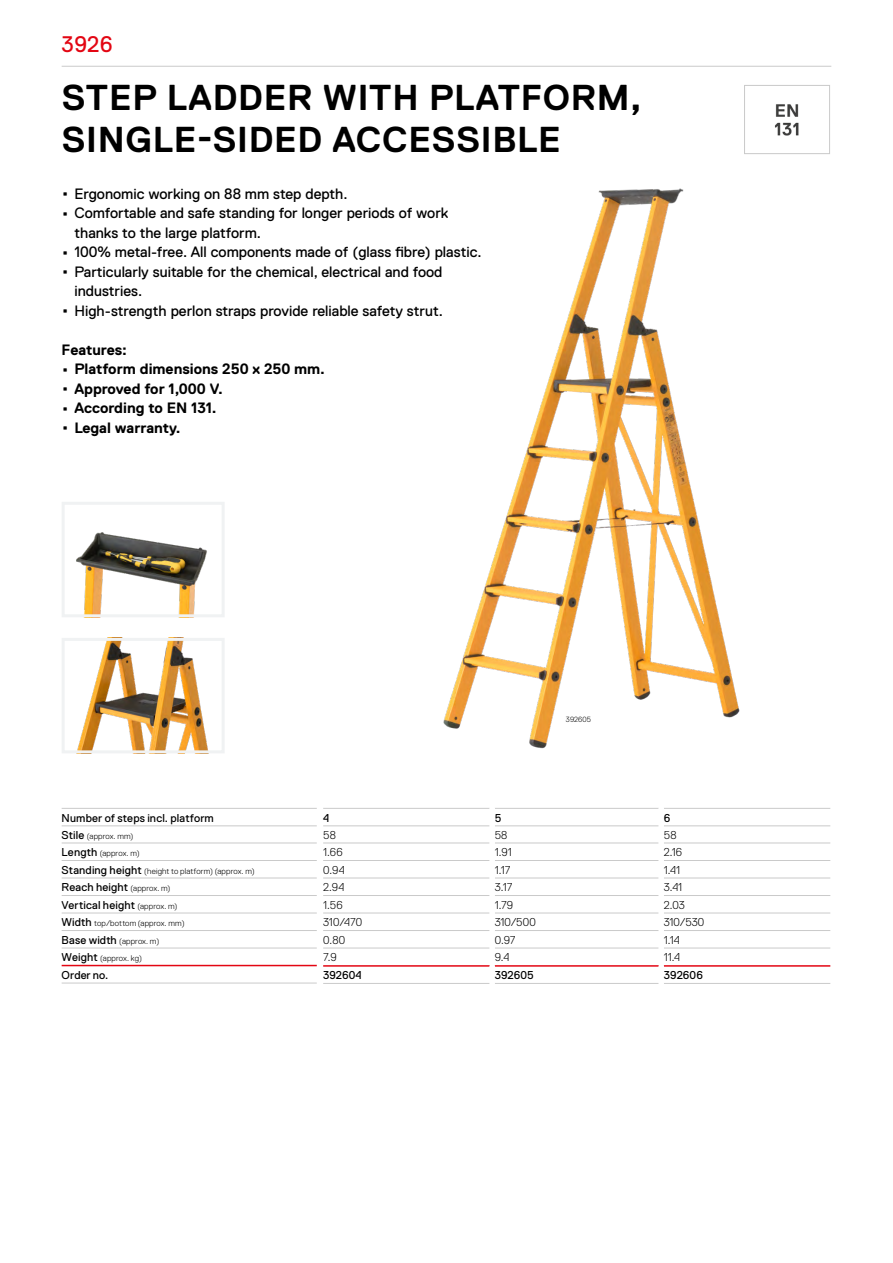
<style>
.page{position:relative;width:893px;height:1263px;background:#fff}
.page>*{position:absolute;margin:0;border:0;box-sizing:border-box;transform-origin:0 0}
.t1{font:700 36px/42px "Replica Pro";letter-spacing:.02em;color:#000}
.t2{font:22.5px "Replica Pro";color:#e30613}
.t3{font:15px "Replica Pro";color:#000}
.t4{font:700 15px/19.5px "Replica Pro";color:#000}
.t5{font:11.4px/17.5px "Replica Pro";letter-spacing:.01em;color:#000}
.t6{font:300 11.4px "Replica Pro";letter-spacing:.005em;color:#000}
.t7{font:300 8.25px/17.4px "Replica Pro";letter-spacing:.02em;color:#000}
.t8{font:300 7.5px "Replica Pro";letter-spacing:.02em;color:#000}
.s1{font-size:27px}
.s2{font-weight:400;font-size:27px}
.s3{font-weight:400;font-size:11.4px}
.s4{font-weight:300;font-size:8.25px}
</style>
<div class="page">
<hr style="left:62px;top:66px;width:769px;height:1px;background:#cacaca">
<img style="left:77px;top:642px;width:131px;height:107px">
<div style="left:62px;top:638px;width:163px;height:115px;border:3px solid #f0f2f3"></div>
<img style="left:76px;top:532px;width:131px;height:81px">
<div style="left:62px;top:502px;width:163px;height:115px;border:3px solid #f0f2f3"></div>
<img style="left:443px;top:188px;width:297px;height:561px">
<hr style="left:323px;top:808px;width:167px;height:1px;background:#cacaca">
<hr style="left:495px;top:808px;width:164px;height:1px;background:#cacaca">
<hr style="left:664px;top:808px;width:166px;height:1px;background:#cacaca">
<hr style="left:323px;top:983px;width:167px;height:1px;background:#cacaca">
<hr style="left:495px;top:983px;width:164px;height:1px;background:#cacaca">
<hr style="left:664px;top:983px;width:166px;height:1px;background:#cacaca">
<hr style="left:323px;top:825px;width:167px;height:1px;background:#cacaca">
<hr style="left:495px;top:825px;width:164px;height:1px;background:#cacaca">
<hr style="left:664px;top:825px;width:166px;height:1px;background:#cacaca">
<hr style="left:323px;top:843px;width:167px;height:1px;background:#cacaca">
<hr style="left:495px;top:843px;width:164px;height:1px;background:#cacaca">
<hr style="left:664px;top:843px;width:166px;height:1px;background:#cacaca">
<hr style="left:323px;top:860px;width:167px;height:1px;background:#cacaca">
<hr style="left:495px;top:860px;width:164px;height:1px;background:#cacaca">
<hr style="left:664px;top:860px;width:166px;height:1px;background:#cacaca">
<hr style="left:323px;top:878px;width:167px;height:1px;background:#cacaca">
<hr style="left:495px;top:878px;width:164px;height:1px;background:#cacaca">
<hr style="left:664px;top:878px;width:166px;height:1px;background:#cacaca">
<hr style="left:323px;top:895px;width:167px;height:1px;background:#cacaca">
<hr style="left:495px;top:895px;width:164px;height:1px;background:#cacaca">
<hr style="left:664px;top:895px;width:166px;height:1px;background:#cacaca">
<hr style="left:323px;top:913px;width:167px;height:1px;background:#cacaca">
<hr style="left:495px;top:913px;width:164px;height:1px;background:#cacaca">
<hr style="left:664px;top:913px;width:166px;height:1px;background:#cacaca">
<hr style="left:323px;top:930px;width:167px;height:1px;background:#cacaca">
<hr style="left:495px;top:930px;width:164px;height:1px;background:#cacaca">
<hr style="left:664px;top:930px;width:166px;height:1px;background:#cacaca">
<hr style="left:323px;top:948px;width:167px;height:1px;background:#cacaca">
<hr style="left:495px;top:948px;width:164px;height:1px;background:#cacaca">
<hr style="left:664px;top:948px;width:166px;height:1px;background:#cacaca">
<hr style="left:323px;top:965px;width:167px;height:2px;background:#e30613">
<hr style="left:495px;top:965px;width:164px;height:2px;background:#e30613">
<hr style="left:664px;top:965px;width:166px;height:2px;background:#e30613">
<hr style="left:62px;top:808px;width:255px;height:1px;background:#cacaca">
<hr style="left:62px;top:983px;width:255px;height:1px;background:#cacaca">
<hr style="left:62px;top:825px;width:255px;height:1px;background:#cacaca">
<hr style="left:62px;top:843px;width:255px;height:1px;background:#cacaca">
<hr style="left:62px;top:860px;width:255px;height:1px;background:#cacaca">
<hr style="left:62px;top:878px;width:255px;height:1px;background:#cacaca">
<hr style="left:62px;top:895px;width:255px;height:1px;background:#cacaca">
<hr style="left:62px;top:913px;width:255px;height:1px;background:#cacaca">
<hr style="left:62px;top:930px;width:255px;height:1px;background:#cacaca">
<hr style="left:62px;top:948px;width:255px;height:1px;background:#cacaca">
<hr style="left:62px;top:965px;width:255px;height:1px;background:#e30613">
<img style="left:774px;top:104px;width:25px;height:32px">
<div style="left:744px;top:85px;width:86px;height:69px;border:1px solid #cacaca"></div>
<h2 class="t2" style="left:62px;top:31px;width:52px">3926</h2>
<h1 class="t1" style="left:62px;top:76px;width:581px">STEP LADDER WITH PLATFORM,<br>SINGLE-SIDED ACCESSIBLE</h1>
<p class="t3" style="left:62px;top:185px;width:288px"><span class="s1">·</span> Ergonomic working on 88 mm step depth.</p>
<p class="t3" style="left:62px;top:205px;width:388px"><span class="s1">·</span> Comfortable and safe standing for longer periods of work</p>
<p class="t3" style="left:74px;top:224px;width:188px">thanks to the large platform.</p>
<p class="t3" style="left:62px;top:244px;width:421px"><span class="s1">·</span> 100% metal-free. All components made of (glass fibre) plastic.</p>
<p class="t3" style="left:62px;top:263px;width:382px"><span class="s1">·</span> Particularly suitable for the chemical, electrical and food</p>
<p class="t3" style="left:74px;top:283px;width:69px">industries.</p>
<p class="t3" style="left:62px;top:302px;width:383px"><span class="s1">·</span> High-strength perlon straps provide reliable safety strut.</p>
<p class="t4" style="left:62px;top:340px;width:265px">Features:<br><span class="s2">·</span> Platform dimensions 250 x 250 mm. <span class="s2">·</span> Approved for 1,000 V.<br><span class="s2">·</span> According to EN 131.<br><span class="s2">·</span> Legal warranty.</p>
<p class="t5" style="left:62px;top:809px;width:154px">Number of steps incl. platform</p>
<p class="t7" style="left:62px;top:827px;width:195px"><span class="s3">Stile</span> (approx. mm)<br><span class="s3">Length</span> (approx. m)<br><span class="s3">Standing height</span> (height to platform) (approx. m)</p>
<p class="t5" style="left:62px;top:878px;width:117px">Reach height <span class="s4">(approx. m)<br></span>Vertical height <span class="s4">(approx. m)</span></p>
<p class="t7" style="left:62px;top:915px;width:124px"><span class="s3">Width</span> top/bottom (approx. mm)<br><span class="s3">Base width</span> (approx. m)<br><span class="s3">Weight</span> (approx. kg)</p>
<p class="t5" style="left:62px;top:966px;width:48px">Order no.</p>
<p class="t8" style="left:566px;top:715px;width:27px">392605</p>
<p class="t5" style="left:323px;top:809px;width:8px">4</p>
<p class="t5" style="left:495px;top:809px;width:8px">5</p>
<p class="t5" style="left:664px;top:809px;width:8px">6</p>
<p class="t6" style="left:323px;top:829px;width:14px">58</p>
<p class="t6" style="left:495px;top:829px;width:14px">58</p>
<p class="t6" style="left:664px;top:829px;width:14px">58</p>
<p class="t6" style="left:323px;top:846px;width:21px">1.66</p>
<p class="t6" style="left:495px;top:846px;width:18px">1.91</p>
<p class="t6" style="left:664px;top:846px;width:20px">2.16</p>
<p class="t6" style="left:323px;top:863px;width:23px">0.94</p>
<p class="t6" style="left:495px;top:863px;width:17px">1.17</p>
<p class="t6" style="left:664px;top:863px;width:18px">1.41</p>
<p class="t6" style="left:323px;top:881px;width:23px">2.94</p>
<p class="t6" style="left:495px;top:881px;width:19px">3.17</p>
<p class="t6" style="left:664px;top:881px;width:20px">3.41</p>
<p class="t6" style="left:323px;top:898px;width:21px">1.56</p>
<p class="t6" style="left:495px;top:898px;width:20px">1.79</p>
<p class="t6" style="left:664px;top:898px;width:23px">2.03</p>
<p class="t6" style="left:323px;top:916px;width:41px">310/470</p>
<p class="t6" style="left:495px;top:916px;width:42px">310/500</p>
<p class="t6" style="left:664px;top:916px;width:42px">310/530</p>
<p class="t6" style="left:323px;top:933px;width:23px">0.80</p>
<p class="t6" style="left:495px;top:933px;width:22px">0.97</p>
<p class="t6" style="left:664px;top:933px;width:17px">1.14</p>
<p class="t6" style="left:323px;top:951px;width:15px">7.9</p>
<p class="t6" style="left:495px;top:951px;width:16px">9.4</p>
<p class="t6" style="left:664px;top:951px;width:18px">11.4</p>
<p class="t5" style="left:323px;top:967px;width:40px">392604</p>
<p class="t5" style="left:495px;top:967px;width:40px">392605</p>
<p class="t5" style="left:664px;top:967px;width:40px">392606</p>
</div>
